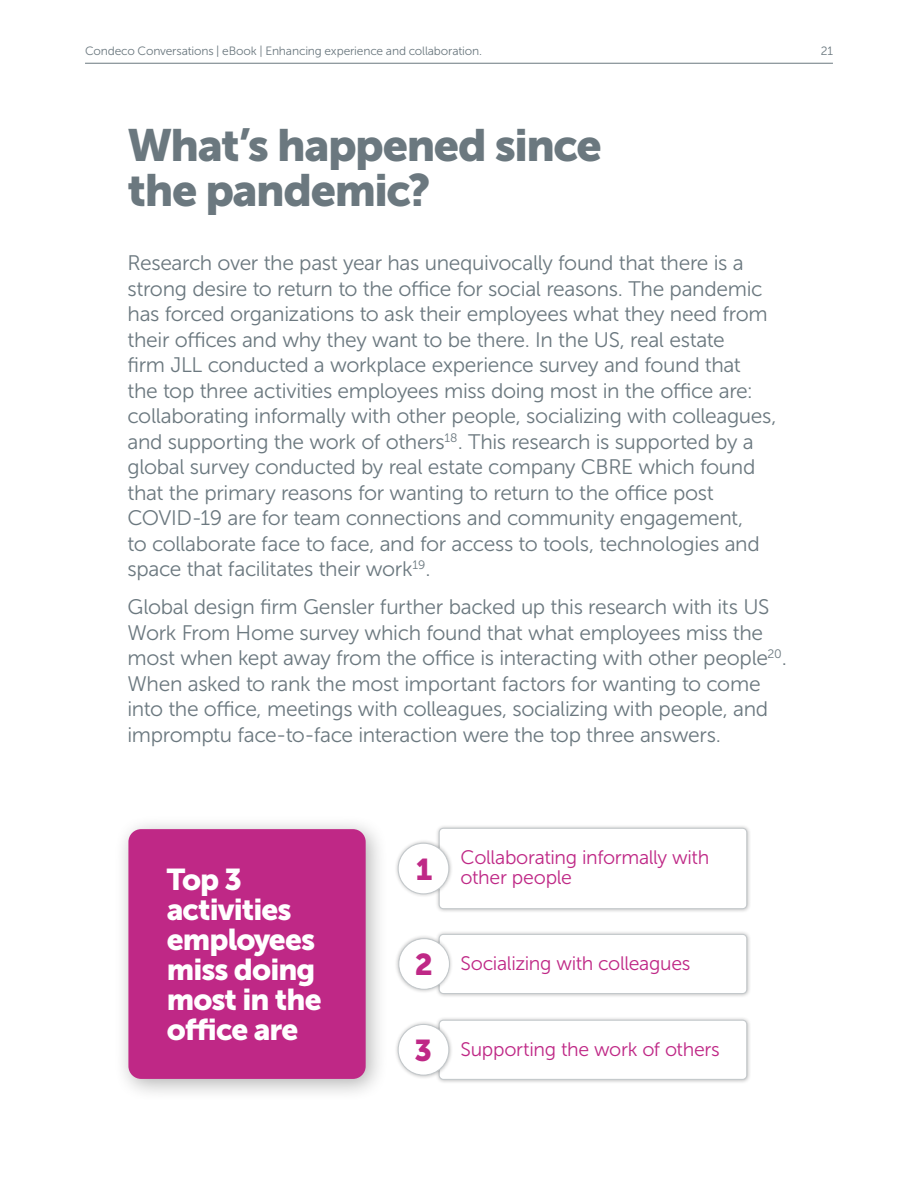
<style>
.page{position:relative;width:918px;height:1188px;background:#fff}
.page>*{position:absolute;margin:0;border:0;box-sizing:border-box;transform-origin:0 0}
.t1{font:45px/45px "Museo Sans 900";letter-spacing:-.03em;color:#6b787f}
.t2{font:30px/30px "Museo Sans 900";letter-spacing:-.03em;color:#fff}
.t3{font:30px "Museo Sans 900";color:#bf2886}
.t4{font:21px/25.5px "Museo Sans 300";letter-spacing:-.015em;color:#6b787f}
.t5{font:19.5px/19.5px "Museo Sans 300";letter-spacing:-.015em;color:#bf2886}
.t6{font:12px "Museo Sans 300";letter-spacing:-.01em;color:#6b787f}
.s1{font-family:"Museo Sans 900";font-size:30px}
</style>
<div class="page">
<div style="left:114px;top:814px;width:275px;height:288px;background:#000;opacity:.3"></div>
<div style="left:128px;top:829px;width:238px;height:250px;background:#bf2886;border-radius:13px"></div>
<div style="left:435px;top:824px;width:316px;height:89px;background:#000;opacity:.3"></div>
<div style="left:439px;top:828px;width:308px;height:81px;background:#fff;border-radius:4px"></div>
<div style="left:439px;top:828px;width:308px;height:81px;border:1px solid #c2c7ca;border-radius:4px"></div>
<div style="left:435px;top:930px;width:316px;height:68px;background:#000;opacity:.3"></div>
<div style="left:439px;top:934px;width:308px;height:60px;background:#fff;border-radius:4px"></div>
<div style="left:439px;top:934px;width:308px;height:60px;border:1px solid #c2c7ca;border-radius:4px"></div>
<div style="left:435px;top:1016px;width:316px;height:68px;background:#000;opacity:.3"></div>
<div style="left:439px;top:1020px;width:308px;height:59px;background:#fff;border-radius:4px"></div>
<div style="left:439px;top:1020px;width:308px;height:60px;border:1px solid #c2c7ca;border-radius:4px"></div>
<div style="left:394px;top:1020px;width:59px;height:60px;background:#000;opacity:.3"></div>
<div style="left:398px;top:1024px;width:51px;height:51px;background:#fff;border-radius:50%"></div>
<div style="left:398px;top:1024px;width:51px;height:51px;border:1px solid #c2c7ca;border-radius:50%"></div>
<div style="left:395px;top:935px;width:59px;height:59px;background:#000;opacity:.3"></div>
<div style="left:399px;top:939px;width:50px;height:50px;background:#fff;border-radius:50%"></div>
<div style="left:399px;top:938px;width:51px;height:51px;border:1px solid #c2c7ca;border-radius:50%"></div>
<div style="left:394px;top:839px;width:59px;height:59px;background:#000;opacity:.3"></div>
<div style="left:398px;top:843px;width:51px;height:51px;background:#fff;border-radius:50%"></div>
<div style="left:398px;top:843px;width:51px;height:51px;border:1px solid #c2c7ca;border-radius:50%"></div>
<hr style="left:85px;top:63px;width:748px;height:1px;background:#6b787f">
<p class="t6" style="left:85px;top:44px;width:399px">Condeco Conversations | eBook | Enhancing experience and collaboration.</p>
<p class="t6" style="left:821px;top:44px;width:14px">21</p>
<h1 class="t1" style="left:128px;top:123px;width:476px">What’s happened since the pandemic?</h1>
<p class="t4" style="left:128px;top:250px;width:650px">Research over the past year has unequivocally found that there is a strong desire to return to the office for social reasons. The pandemic has forced organizations to ask their employees what they need from their offices and why they want to be there. In the US, real estate<br>firm JLL conducted a workplace experience survey and found that the top three activities employees miss doing most in the office are: collaborating informally with other people, socializing with colleagues, and supporting the work of others<sup>18</sup>. This research is supported by a global survey conducted by real estate company CBRE which found that the primary reasons for wanting to return to the office post COVID-19 are for team connections and community engagement,<br>to collaborate face to face, and for access to tools, technologies and space that facilitates their work<sup>19</sup>.</p>
<p class="t4" style="left:128px;top:595px;width:661px">Global design firm Gensler further backed up this research with its US Work From Home survey which found that what employees miss the most when kept away from the office is interacting with other people<sup>20</sup>.<br>When asked to rank the most important factors for wanting to come into the office, meetings with colleagues, socializing with people, and impromptu face-to-face interaction were the top three answers.</p>
<h2 class="t2" style="left:167px;top:864px;width:156px">Top 3 activities employees miss doing most in the office are</h2>
<h2 class="t3" style="left:416px;top:852px;width:18px">1</h2>
<h2 class="t3" style="left:415px;top:948px;width:20px">2</h2>
<p class="t5" style="left:461px;top:848px;width:250px">Collaborating informally with other people</p>
<p class="t5" style="left:461px;top:954px;width:231px">Socializing with colleagues</p>
<p class="t5" style="left:415px;top:1040px;width:307px"><span class="s1">3</span> Supporting the work of others</p>
</div>
